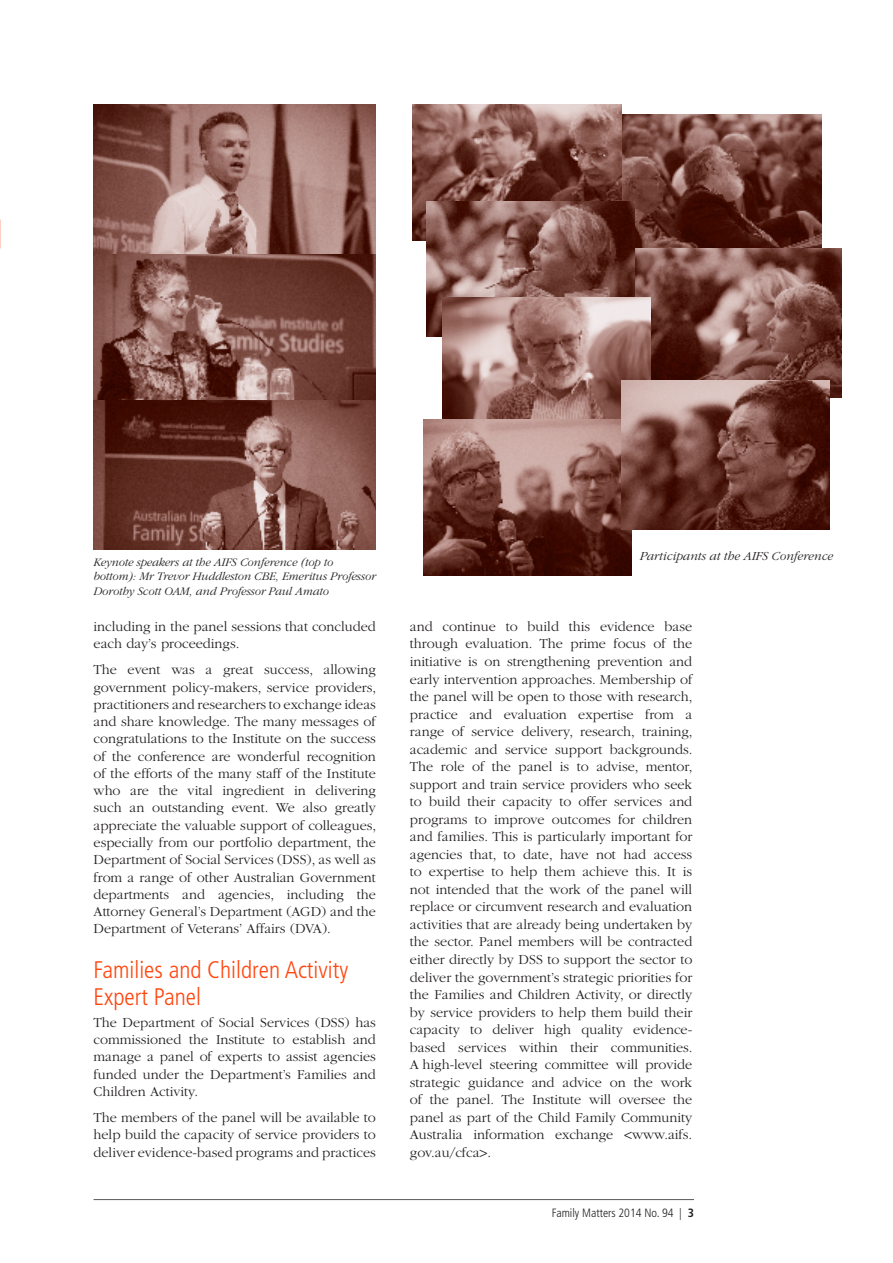
<style>
.page{position:relative;width:893px;height:1263px;background:#fff}
.page>*{position:absolute;margin:0;border:0;box-sizing:border-box;transform-origin:0 0}
.Heading_1{font:300 condensed 24px/27px "Frutiger LT Std";color:#ff460f}
.Body_Text{font:300 14.25px/17.5px "ITC Garamond Std";color:#231f20;text-align:justify}
.t1{font:italic 300 12.75px "ITC Garamond Std";color:#231f20}
.t2{font:italic 300 12px/14.4px "ITC Garamond Std";letter-spacing:-.005em;color:#231f20}
.t3{font:300 condensed 12px "Frutiger LT Std";color:#231f20}
.s1{font-weight:700}
</style>
<div class="page">
<hr style="left:94px;top:1199px;width:600px;height:1px;background:#58595b">
<img style="left:94px;top:104px;width:282px;height:445px">
<img style="left:621px;top:115px;width:200px;height:134px">
<img style="left:413px;top:104px;width:208px;height:136px">
<img style="left:635px;top:249px;width:207px;height:149px">
<img style="left:426px;top:202px;width:209px;height:134px">
<img style="left:442px;top:298px;width:209px;height:122px">
<img style="left:423px;top:420px;width:209px;height:156px">
<img style="left:621px;top:380px;width:209px;height:149px">
<p class="t2" style="left:94px;top:555px;width:284px">Keynote speakers at the AIFS Conference (top to bottom): Mr Trevor Huddleston CBE, Emeritus Professor<br>Dorothy Scott OAM, and Professor Paul Amato</p>
<p class="Body_Text" style="left:94px;top:618px;width:284px">including in the panel sessions that concluded each day’s proceedings.</p>
<p class="Body_Text" style="left:94px;top:661px;width:284px">The event was a great success, allowing government policy-makers, service providers, practitioners and researchers to exchange ideas and share knowledge. The many messages of congratulations to the Institute on the success of the conference are wonderful recognition of the efforts of the many staff of the Institute who are the vital ingredient in delivering such an outstanding event. We also greatly appreciate the valuable support of colleagues, especially from our portfolio department, the Department of Social Services (DSS), as well as from a range of other Australian Government departments and agencies, including the Attorney General’s Department (AGD) and the Department of Veterans’ Affairs (DVA).</p>
<h3 class="Heading_1" style="left:94px;top:956px;width:256px">Families and Children Activity<br>Expert Panel</h3>
<p class="Body_Text" style="left:94px;top:1014px;width:284px">The Department of Social Services (DSS) has commissioned the Institute to establish and manage a panel of experts to assist agencies funded under the Department’s Families and Children Activity.</p>
<p class="Body_Text" style="left:94px;top:1109px;width:284px">The members of the panel will be available to help build the capacity of service providers to deliver evidence-based programs and practices</p>
<p class="t1" style="left:640px;top:549px;width:195px">Participants at the AIFS Conference</p>
<p class="Body_Text" style="left:410px;top:618px;width:284px">and continue to build this evidence base through evaluation. The prime focus of the initiative is on strengthening prevention and early intervention approaches. Membership of the panel will be open to those with research, practice and evaluation expertise from a range of service delivery, research, training, academic and service support backgrounds.<br>The role of the panel is to advise, mentor, support and train service providers who seek to build their capacity to offer services and programs to improve outcomes for children and families. This is particularly important for agencies that, to date, have not had access to expertise to help them achieve this. It is not intended that the work of the panel will replace or circumvent research and evaluation activities that are already being undertaken by the sector. Panel members will be contracted either directly by DSS to support the sector to deliver the government’s strategic priorities for the Families and Children Activity, or directly by service providers to help them build their capacity to deliver high quality evidence&shy;based services within their communities.<br>A high-level steering committee will provide strategic guidance and advice on the work of the panel. The Institute will oversee the panel as part of the Child Family Community Australia information exchange &lt;www.aifs. gov.au/cfca&gt;.</p>
<p class="t3" style="left:552px;top:1206px;width:144px">Family Matters 2014 No. 94 | <span class="s1">3</span></p>
</div>
